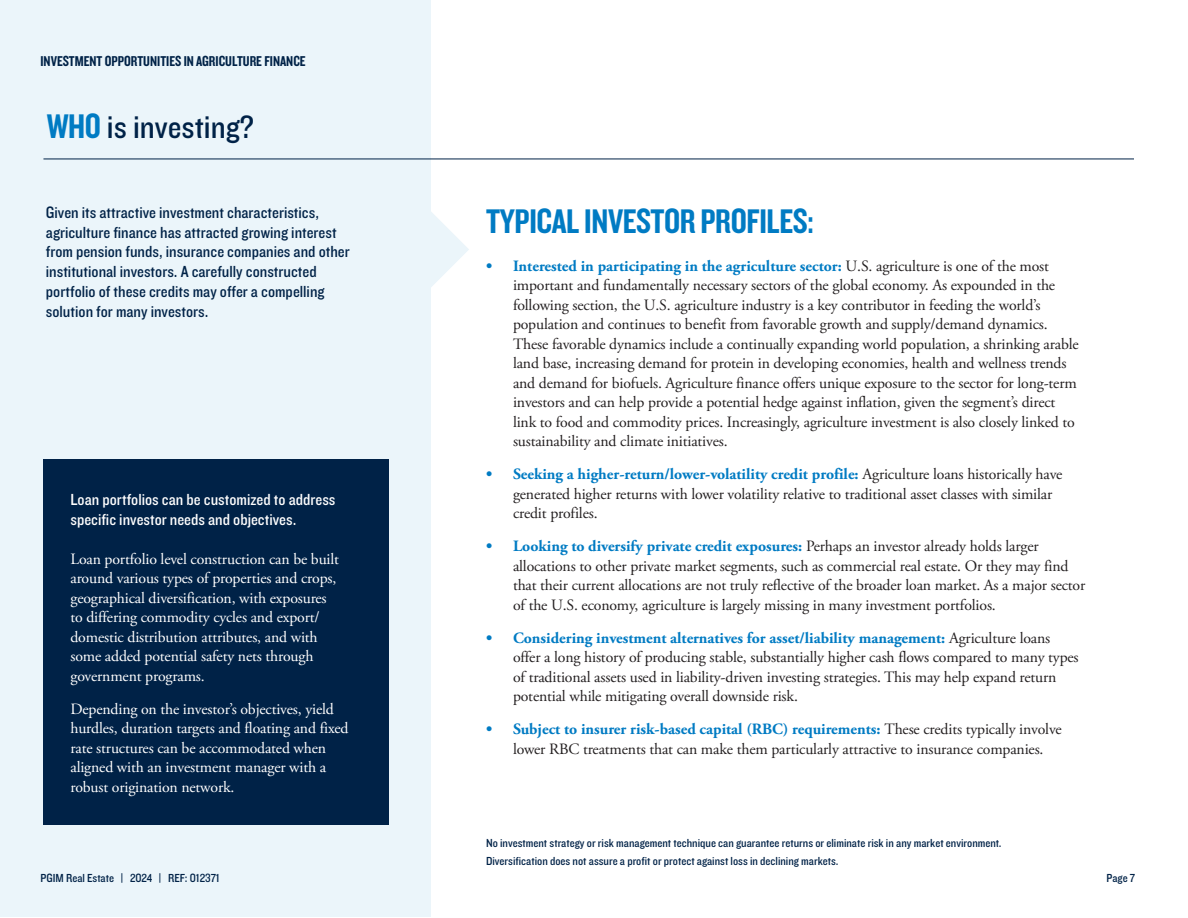
<style>
.page{position:relative;width:1188px;height:918px;background:#fff}
.page>*{position:absolute;margin:0;border:0;box-sizing:border-box;transform-origin:0 0}
.t1{font:36px "Knockout 49";letter-spacing:-.01em;color:#007bc3}
.P_Body_copy{font:33px "Knockout 30";color:#002247}
.P_Body_copy-2{font:16.5px/19.8px "Knockout 30";color:#002247}
.P_Body_copy-3{font:16.5px/19.8px "Knockout 30";color:#fff}
.t2{font:15.75px/19.5px "Adobe Garamond Pro";letter-spacing:-.01em;color:#231f20}
.P_Body_copy-4{font:15.75px/19.5px "Adobe Garamond Pro";letter-spacing:-.01em;color:#fff}
.t3{font:15px "Knockout 49";color:#002247}
.t4{font:12px "Knockout 30";color:#002247}
.s1{font-family:"Knockout 49";font-size:36px;color:#007bc3}
.s2{font-weight:700;color:#007bc3}
</style>
<div class="page">
<div style="left:0;top:0;width:431px;height:916px;background:#ebf5fa"></div>
<div style="left:43px;top:459px;width:346px;height:365px;background:#002247"></div>
<hr style="left:43px;top:159px;width:1091px;height:1px;background:#002247">
<svg style="left:431px;top:212px;width:38px;height:75px"></svg>
<p class="t3" style="left:40px;top:52px;width:267px">INVESTMENT OPPORTUNITIES IN AGRICULTURE FINANCE</p>
<p class="P_Body_copy" style="left:47px;top:104px;width:209px"><span class="s1">WHO</span> is investing?</p>
<p class="P_Body_copy-2" style="left:46px;top:202px;width:305px">Given its attractive investment characteristics, agriculture finance has attracted growing interest from pension funds, insurance companies and other institutional investors. A carefully constructed portfolio of these credits may offer a compelling solution for many investors.</p>
<p class="P_Body_copy-3" style="left:70px;top:489px;width:266px">Loan portfolios can be customized to address specific investor needs and objectives.</p>
<p class="P_Body_copy-4" style="left:70px;top:549px;width:270px">Loan portfolio level construction can be built around various types of properties and crops, geographical diversification, with exposures to differing commodity cycles and export/ domestic distribution attributes, and with some added potential safety nets through government programs.</p>
<p class="P_Body_copy-4" style="left:70px;top:699px;width:280px">Depending on the investor’s objectives, yield hurdles, duration targets and floating and fixed rate structures can be accommodated when aligned with an investment manager with a robust origination network.</p>
<p class="t1" style="left:486px;top:199px;width:329px">TYPICAL INVESTOR PROFILES:</p>
<p class="t2" style="left:513px;top:256px;width:567px;text-indent:-27px"><span class="s2">• Interested in participating in the agriculture sector:</span> U.S. agriculture is one of the most important and fundamentally necessary sectors of the global economy. As expounded in the following section, the U.S. agriculture industry is a key contributor in feeding the world’s population and continues to benefit from favorable growth and supply/demand dynamics.<br>These favorable dynamics include a continually expanding world population, a shrinking arable land base, increasing demand for protein in developing economies, health and wellness trends and demand for biofuels. Agriculture finance offers unique exposure to the sector for long-term investors and can help provide a potential hedge against inflation, given the segment’s direct link to food and commodity prices. Increasingly, agriculture investment is also closely linked to sustainability and climate initiatives.</p>
<p class="t2" style="left:513px;top:465px;width:551px;text-indent:-27px"><span class="s2">• Seeking a higher-return/lower-volatility credit profile:</span> Agriculture loans historically have generated higher returns with lower volatility relative to traditional asset classes with similar credit profiles.</p>
<p class="t2" style="left:513px;top:537px;width:574px;text-indent:-27px"><span class="s2">• Looking to diversify private credit exposures:</span> Perhaps an investor already holds larger allocations to other private market segments, such as commercial real estate. Or they may find that their current allocations are not truly reflective of the broader loan market. As a major sector of the U.S. economy, agriculture is largely missing in many investment portfolios.</p>
<p class="t2" style="left:513px;top:628px;width:567px;text-indent:-27px"><span class="s2">• Considering investment alternatives for asset/liability management:</span> Agriculture loans offer a long history of producing stable, substantially higher cash flows compared to many types of traditional assets used in liability-driven investing strategies. This may help expand return potential while mitigating overall downside risk.</p>
<p class="t2" style="left:486px;top:720px;width:577px;text-align:center"><span class="s2">• Subject to insurer risk-based capital (RBC) requirements:</span> These credits typically involve lower RBC treatments that can make them particularly attractive to insurance companies.</p>
<p class="t4" style="left:486px;top:835px;width:517px">No investment strategy or risk management technique can guarantee returns or eliminate risk in any market environment.</p>
<p class="t4" style="left:486px;top:853px;width:354px">Diversification does not assure a profit or protect against loss in declining markets.</p>
<p class="t4" style="left:40px;top:870px;width:181px">PGIM Real Estate | 2024 | REF: 012371</p>
<p class="t4" style="left:1107px;top:870px;width:30px">Page 7</p>
</div>
